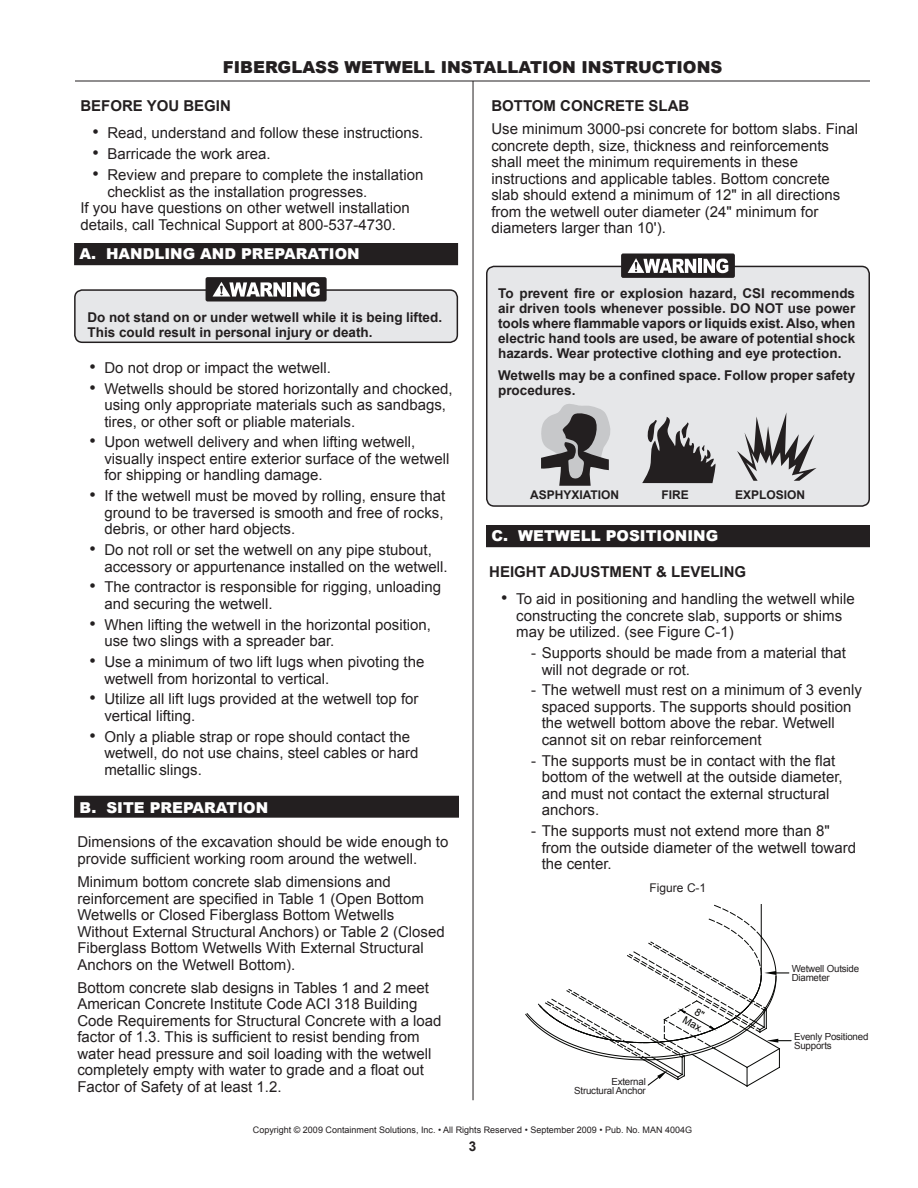
<style>
.page{position:relative;width:918px;height:1188px;background:#fff}
.page>*{position:absolute;margin:0;border:0;box-sizing:border-box;transform-origin:0 0}
.t1{font:900 16.5px "Arial";color:#231f20}
.t2{font:15px/16.5px "Arial";color:#231f20}
.t3{font:900 15px "Arial";color:#fff}
.t4{font:700 15px "Arial";color:#231f20}
.t5{font:700 13.5px/15px "Arial";color:#231f20}
.t6{font:700 12px "Arial";color:#231f20}
.t7{font:12px "Arial";color:#231f20}
.t8{font:10.35px/12.3px "Arial";color:#040503;text-align:center}
.t9{font:9.75px/9px "Arial";letter-spacing:-.02em;color:#231f20}
.t10{font:9px "Arial";color:#231f20}
.s1{font-size:18px}
</style>
<div class="page">
<hr style="left:473px;top:81px;width:1px;height:1019px;background:#231f20">
<hr style="left:75px;top:81px;width:795px;height:1px;background:#231f20">
<div style="left:75px;top:244px;width:382px;height:20px;background:#231f20"></div>
<div style="left:74px;top:243px;width:384px;height:22px;border:2px solid #231f20"></div>
<div style="left:75px;top:290px;width:382px;height:52px;background:#e6e7e9;border-radius:8px"></div>
<div style="left:74px;top:289px;width:384px;height:54px;border:2px solid #231f20;border-radius:8px"></div>
<div style="left:206px;top:277px;width:121px;height:25px;background:#231f20;border-radius:2px"></div>
<hr style="left:287px;top:282px;width:4px;height:15px;background:#fff">
<svg style="left:293px;top:282px;width:27px;height:15px"></svg>
<svg style="left:213px;top:282px;width:73px;height:15px"></svg>
<div style="left:487px;top:526px;width:382px;height:20px;background:#231f20"></div>
<div style="left:486px;top:525px;width:384px;height:22px;border:2px solid #231f20"></div>
<div style="left:487px;top:266px;width:382px;height:240px;background:#e6e7e9;border-radius:8px"></div>
<div style="left:486px;top:266px;width:384px;height:241px;border:2px solid #231f20;border-radius:8px"></div>
<svg style="left:642px;top:417px;width:74px;height:66px"></svg>
<svg style="left:541px;top:404px;width:70px;height:82px"></svg>
<svg style="left:737px;top:413px;width:79px;height:68px"></svg>
<div style="left:621px;top:254px;width:114px;height:24px;background:#231f20;border-radius:2px"></div>
<hr style="left:698px;top:259px;width:4px;height:14px;background:#fff">
<svg style="left:704px;top:259px;width:24px;height:14px"></svg>
<svg style="left:628px;top:258px;width:68px;height:15px"></svg>
<div style="left:75px;top:796px;width:383px;height:21px;background:#231f20"></div>
<div style="left:74px;top:796px;width:385px;height:22px;border:2px solid #231f20"></div>
<svg style="left:525px;top:905px;width:266px;height:182px"></svg>
<p class="t1" style="left:223px;top:56px;width:501px">FIBERGLASS WETWELL INSTALLATION INSTRUCTIONS</p>
<p class="t4" style="left:80px;top:96px;width:152px">BEFORE YOU BEGIN</p>
<p class="t2" style="left:92px;top:125px;width:332px"><span class="s1">•</span> Read, understand and follow these instructions.</p>
<p class="t2" style="left:92px;top:146px;width:180px"><span class="s1">•</span> Barricade the work area.</p>
<p class="t2" style="left:92px;top:167px;width:332px"><span class="s1">•</span> Review and prepare to complete the installation</p>
<p class="t2" style="left:107px;top:183px;width:262px">checklist as the installation progresses.</p>
<p class="t2" style="left:80px;top:200px;width:331px">If you have questions on other wetwell installation</p>
<p class="t2" style="left:80px;top:216px;width:317px">details, call Technical Support at 800-537-4730.</p>
<p class="t3" style="left:80px;top:243px;width:282px">A. HANDLING AND PREPARATION</p>
<p class="t4" style="left:491px;top:96px;width:200px">BOTTOM CONCRETE SLAB</p>
<p class="t2" style="left:491px;top:121px;width:368px">Use minimum 3000-psi concrete for bottom slabs. Final concrete depth, size, thickness and reinforcements shall meet the minimum requirements in these instructions and applicable tables. Bottom concrete slab should extend a minimum of 12" in all directions from the wetwell outer diameter (24" minimum for diameters larger than 10').</p>
<p class="t5" style="left:498px;top:286px;width:359px;text-align:justify">To prevent fire or explosion hazard, CSI recommends air driven tools whenever possible. DO NOT use power tools where flammable vapors or liquids exist. Also, when electric hand tools are used, be aware of potential shock hazards. Wear protective clothing and eye protection.</p>
<p class="t5" style="left:498px;top:368px;width:359px">Wetwells may be a confined space. Follow proper safety procedures.</p>
<p class="t5" style="left:88px;top:310px;width:356px">Do not stand on or under wetwell while it is being lifted.<br>This could result in personal injury or death.</p>
<p class="t2" style="left:89px;top:359px;width:243px"><span class="s1">•</span> Do not drop or impact the wetwell.</p>
<p class="t2" style="left:104px;top:380px;width:350px;text-indent:-15px"><span class="s1">•</span> Wetwells should be stored horizontally and chocked, using only appropriate materials such as sandbags, tires, or other soft or pliable materials.</p>
<p class="t2" style="left:104px;top:434px;width:347px;text-indent:-15px"><span class="s1">•</span> Upon wetwell delivery and when lifting wetwell, visually inspect entire exterior surface of the wetwell for shipping or handling damage.</p>
<p class="t2" style="left:104px;top:488px;width:342px;text-align:justify;text-indent:-15px"><span class="s1">•</span> If the wetwell must be moved by rolling, ensure that ground to be traversed is smooth and free of rocks, debris, or other hard objects.</p>
<p class="t2" style="left:104px;top:542px;width:345px;text-indent:-15px"><span class="s1">•</span> Do not roll or set the wetwell on any pipe stubout, accessory or appurtenance installed on the wetwell.</p>
<p class="t2" style="left:104px;top:579px;width:338px;text-indent:-15px"><span class="s1">•</span> The contractor is responsible for rigging, unloading and securing the wetwell.</p>
<p class="t2" style="left:104px;top:616px;width:328px;text-indent:-15px"><span class="s1">•</span> When lifting the wetwell in the horizontal position, use two slings with a spreader bar.</p>
<p class="t2" style="left:104px;top:654px;width:322px;text-indent:-15px"><span class="s1">•</span> Use a minimum of two lift lugs when pivoting the wetwell from horizontal to vertical.</p>
<p class="t2" style="left:104px;top:691px;width:316px;text-indent:-15px"><span class="s1">•</span> Utilize all lift lugs provided at the wetwell top for vertical lifting.</p>
<p class="t2" style="left:104px;top:728px;width:316px;text-indent:-15px"><span class="s1">•</span> Only a pliable strap or rope should contact the wetwell, do not use chains, steel cables or hard metallic slings.</p>
<p class="t6" style="left:530px;top:487px;width:91px">ASPHYXIATION</p>
<p class="t6" style="left:662px;top:486px;width:29px">FIRE</p>
<p class="t6" style="left:735px;top:486px;width:72px">EXPLOSION</p>
<p class="t3" style="left:491px;top:525px;width:228px">C. WETWELL POSITIONING</p>
<p class="t4" style="left:489px;top:561px;width:258px">HEIGHT ADJUSTMENT &amp; LEVELING</p>
<p class="t2" style="left:516px;top:591px;width:340px;text-indent:-15px"><span class="s1">•</span> To aid in positioning and handling the wetwell while constructing the concrete slab, supports or shims may be utilized. (see Figure C-1)</p>
<p class="t2" style="left:542px;top:645px;width:306px;text-indent:-10px">- Supports should be made from a material that will not degrade or rot.</p>
<p class="t2" style="left:542px;top:682px;width:322px;text-indent:-10px">- The wetwell must rest on a minimum of 3 evenly spaced supports. The supports should position the wetwell bottom above the rebar. Wetwell cannot sit on rebar reinforcement</p>
<p class="t2" style="left:542px;top:752px;width:303px;text-indent:-10px">- The supports must be in contact with the flat bottom of the wetwell at the outside diameter, and must not contact the external structural anchors.</p>
<p class="t2" style="left:542px;top:823px;width:316px;text-indent:-10px">- The supports must not extend more than 8" from the outside diameter of the wetwell toward the center.</p>
<p class="t3" style="left:80px;top:797px;width:190px">B. SITE PREPARATION</p>
<p class="t2" style="left:77px;top:834px;width:373px">Dimensions of the excavation should be wide enough to provide sufficient working room around the wetwell.</p>
<p class="t2" style="left:77px;top:874px;width:369px">Minimum bottom concrete slab dimensions and reinforcement are specified in Table 1 (Open Bottom Wetwells or Closed Fiberglass Bottom Wetwells Without External Structural Anchors) or Table 2 (Closed Fiberglass Bottom Wetwells With External Structural Anchors on the Wetwell Bottom).</p>
<p class="t2" style="left:77px;top:980px;width:366px">Bottom concrete slab designs in Tables 1 and 2 meet American Concrete Institute Code ACI 318 Building Code Requirements for Structural Concrete with a load factor of 1.3. This is sufficient to resist bending from water head pressure and soil loading with the wetwell completely empty with water to grade and a float out Factor of Safety of at least 1.2.</p>
<p class="t7" style="left:650px;top:880px;width:58px">Figure C-1</p>
<p class="t9" style="left:792px;top:964px;width:69px">Wetwell Outside<br>Diameter</p>
<p class="t8" style="left:693px;top:1003px;width:24px;rotate:30deg">8"<br>Max.</p>
<p class="t9" style="left:794px;top:1032px;width:76px">Evenly Positioned<br>Supports</p>
<p class="t9" style="left:574px;top:1077px;width:73px;text-align:right">External<br>Structural Anchor</p>
<p class="t10" style="left:253px;top:1124px;width:441px">Copyright © 2009 Containment Solutions, Inc. • All Rights Reserved • September 2009 • Pub. No. MAN 4004G</p>
<p class="t5" style="left:469px;top:1139px;width:9px">3</p>
</div>
